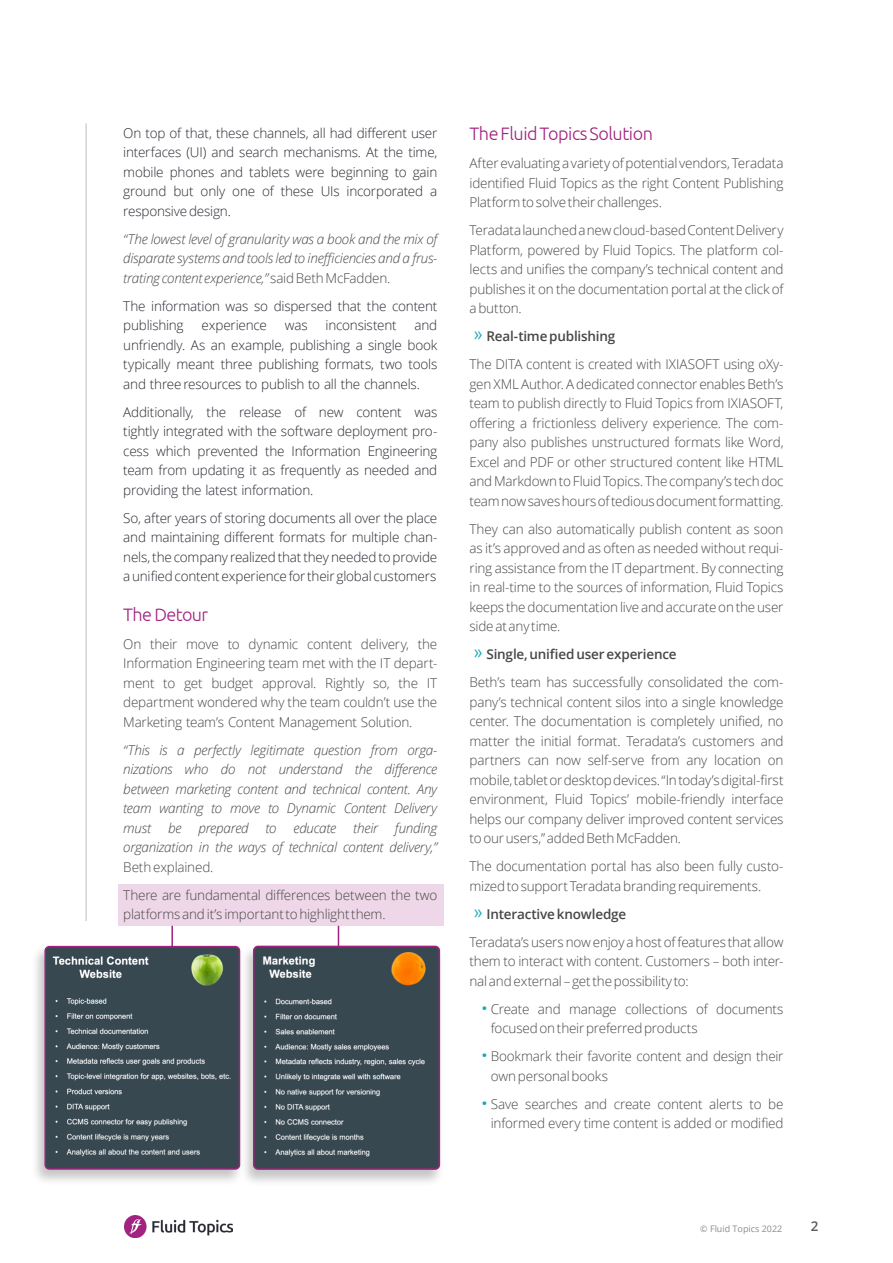
<style>
.page{position:relative;width:893px;height:1263px;background:#fff}
.page>*{position:absolute;margin:0;border:0;box-sizing:border-box;transform-origin:0 0}
.t1{font:300 18px "Ubuntu";letter-spacing:-.025em;color:#a2217f}
.t2{font:300 13.5px/19.5px "Open Sans";letter-spacing:-.015em;color:#474746}
.t3{font:300 13.5px/19.5px "Open Sans";letter-spacing:-.015em;color:#282832;text-align:justify}
.t4{font:italic 300 13.5px/19.5px "Open Sans";letter-spacing:-.02em;color:#474746;text-align:justify}
.t5{font:600 13.5px "Open Sans";color:#5a5b63}
.t6{font:9px "Open Sans";color:#8d8a91}
.s1{font-style:normal}
.s2{font-family:"Ubuntu";font-size:19.5px;color:#15a8b5}
.s3{font-weight:600}
.s4{font-family:"Ubuntu";font-weight:700;font-size:19.5px;color:#15a8b5}
</style>
<div class="page">
<hr style="left:86px;top:123px;width:1px;height:798px;background:#c6c6c6">
<div style="left:118px;top:884px;width:325px;height:42px;background:#eed7e8"></div>
<div style="left:239px;top:944px;width:205px;height:242px;background:#000;opacity:.23"></div>
<img style="left:254px;top:946px;width:185px;height:221px">
<div style="left:253px;top:946px;width:187px;height:224px;border:2px solid #a2217f;border-radius:4px"></div>
<img style="left:385px;top:951px;width:47px;height:44px">
<div style="left:31px;top:944px;width:214px;height:242px;background:#000;opacity:.23"></div>
<img style="left:45px;top:946px;width:194px;height:221px">
<div style="left:44px;top:946px;width:196px;height:224px;border:2px solid #a2217f;border-radius:4px"></div>
<img style="left:187px;top:950px;width:40px;height:43px">
<svg style="left:338px;top:926px;width:1px;height:21px"></svg>
<hr style="left:171px;top:926px;width:2px;height:21px;background:#a2217f">
<img style="left:125px;top:1216px;width:107px;height:22px">
<p class="t3" style="left:123px;top:123px;width:316px">On top of that, these channels, all had different user interfaces (UI) and search mechanisms. At the time, mobile phones and tablets were beginning to gain ground but only one of these UIs incorporated a responsive design.</p>
<p class="t4" style="left:123px;top:229px;width:316px">“The lowest level of granularity was a book and the mix of disparate systems and tools led to inefficiencies and a frus&shy;trating content experience,” <span class="s1">said Beth McFadden.</span></p>
<p class="t3" style="left:123px;top:296px;width:316px">The information was so dispersed that the content publishing</p>
<p class="t3" style="left:123px;top:315px;width:316px;text-indent:291px">and unfriendly. As an example, publishing a single book typically meant three publishing formats, two tools and three resources to publish to all the channels.</p>
<p class="t3" style="left:123px;top:402px;width:316px">Additionally, the release of new content was tightly integrated with the software deployment pro&shy;cess which prevented the Information Engineering team from updating it as frequently as needed and providing the latest information.</p>
<p class="t3" style="left:123px;top:508px;width:316px">So, after years of storing documents all over the place and maintaining different formats for multiple chan&shy;nels, the company realized that they needed to provide a unified content experience for their global customers</p>
<h1 class="t1" style="left:123px;top:604px;width:86px">The Detour</h1>
<p class="t2" style="left:123px;top:634px;width:316px;text-align:justify">On their move to dynamic content delivery, the Information Engineering team met with the IT depart&shy;ment to get budget approval. Rightly so, the IT department wondered why the team couldn’t use the Marketing team’s Content Management Solution.</p>
<p class="t4" style="left:123px;top:740px;width:316px">“This is a perfectly legitimate question from orga&shy;nizations who do not understand the difference between marketing content and technical content. Any team wanting to move to Dynamic Content Delivery must be prepared to educate their funding organization in the ways of technical content delivery,”</p>
<p class="t2" style="left:123px;top:853px;width:316px;line-height:28px">Beth explained.<br>There are fundamental differences between the two</p>
<p class="t2" style="left:123px;top:904px;width:264px">platforms and it’s important to highlight them.</p>
<p class="t3" style="left:202px;top:315px;width:67px">experience</p>
<p class="t3" style="left:285px;top:315px;width:24px">was</p>
<p class="t3" style="left:326px;top:315px;width:73px">inconsistent</p>
<h1 class="t1" style="left:469px;top:123px;width:185px">The Fluid Topics Solution</h1>
<p class="t2" style="left:469px;top:153px;width:316px;text-align:justify">After evaluating a variety of potential vendors, Teradata identified Fluid Topics as the right Content Publishing Platform to solve their challenges.</p>
<p class="t2" style="left:469px;top:220px;width:316px;text-align:justify">Teradata launched a new cloud-based Content Delivery Platform, powered by Fluid Topics. The platform col&shy;lects and unifies the company’s technical content and publishes it on the documentation portal at the click of a button.</p>
<p class="t2" style="left:469px;top:322px;width:316px;line-height:28px;text-indent:4px"><span class="s2">»</span> <span class="s3">Real-time publishing<br></span>The DITA content is created with IXIASOFT using oXy-</p>
<p class="t2" style="left:469px;top:374px;width:316px;text-align:justify">gen XML Author. A dedicated connector enables Beth’s team to publish directly to Fluid Topics from IXIASOFT, offering a frictionless delivery experience. The com&shy;pany also publishes unstructured formats like Word, Excel and PDF or other structured content like HTML and Markdown to Fluid Topics. The company’s tech doc team now saves hours of tedious document formatting.</p>
<p class="t2" style="left:469px;top:519px;width:316px;text-align:justify">They can also automatically publish content as soon as it’s approved and as often as needed without requi&shy;ring assistance from the IT department. By connecting in real-time to the sources of information, Fluid Topics keeps the documentation live and accurate on the user side at any time.</p>
<p class="t2" style="left:469px;top:640px;width:316px;line-height:28px;text-indent:4px"><span class="s2">»</span> <span class="s3">Single, unified user experience<br></span>Beth’s team has successfully consolidated the com-</p>
<p class="t2" style="left:469px;top:692px;width:316px;text-align:justify">pany’s technical content silos into a single knowledge center. The documentation is completely unified, no matter the initial format. Teradata’s customers and partners can now self-serve from any location on mobile, tablet or desktop devices. “In today’s digital-first environment, Fluid Topics’ mobile-friendly interface helps our company deliver improved content services to our users,” added Beth McFadden.</p>
<p class="t2" style="left:469px;top:856px;width:316px">The documentation portal has also been fully custo&shy;mized to support Teradata branding requirements.</p>
<p class="t2" style="left:469px;top:899px;width:316px;line-height:28px;text-indent:4px"><span class="s2">»</span> <span class="s3">Interactive knowledge<br></span>Teradata’s users now enjoy a host of features that allow</p>
<p class="t2" style="left:469px;top:951px;width:316px">them to interact with content. Customers – both inter&shy;nal and external – get the possibility to:</p>
<p class="t2" style="left:491px;top:999px;width:294px;text-indent:-9px"><span class="s4">∙</span> Create and manage collections of documents focused on their preferred products</p>
<p class="t2" style="left:491px;top:1046px;width:294px;text-indent:-9px"><span class="s4">∙</span> Bookmark their favorite content and design their own personal books</p>
<p class="t2" style="left:482px;top:1094px;width:303px;text-align:right"><span class="s4">∙</span> Save searches and create content alerts to be informed every time content is added or modified</p>
<p class="t6" style="left:700px;top:1222px;width:84px">© Fluid Topics 2022</p>
<p class="t5" style="left:811px;top:1217px;width:9px">2</p>
</div>
